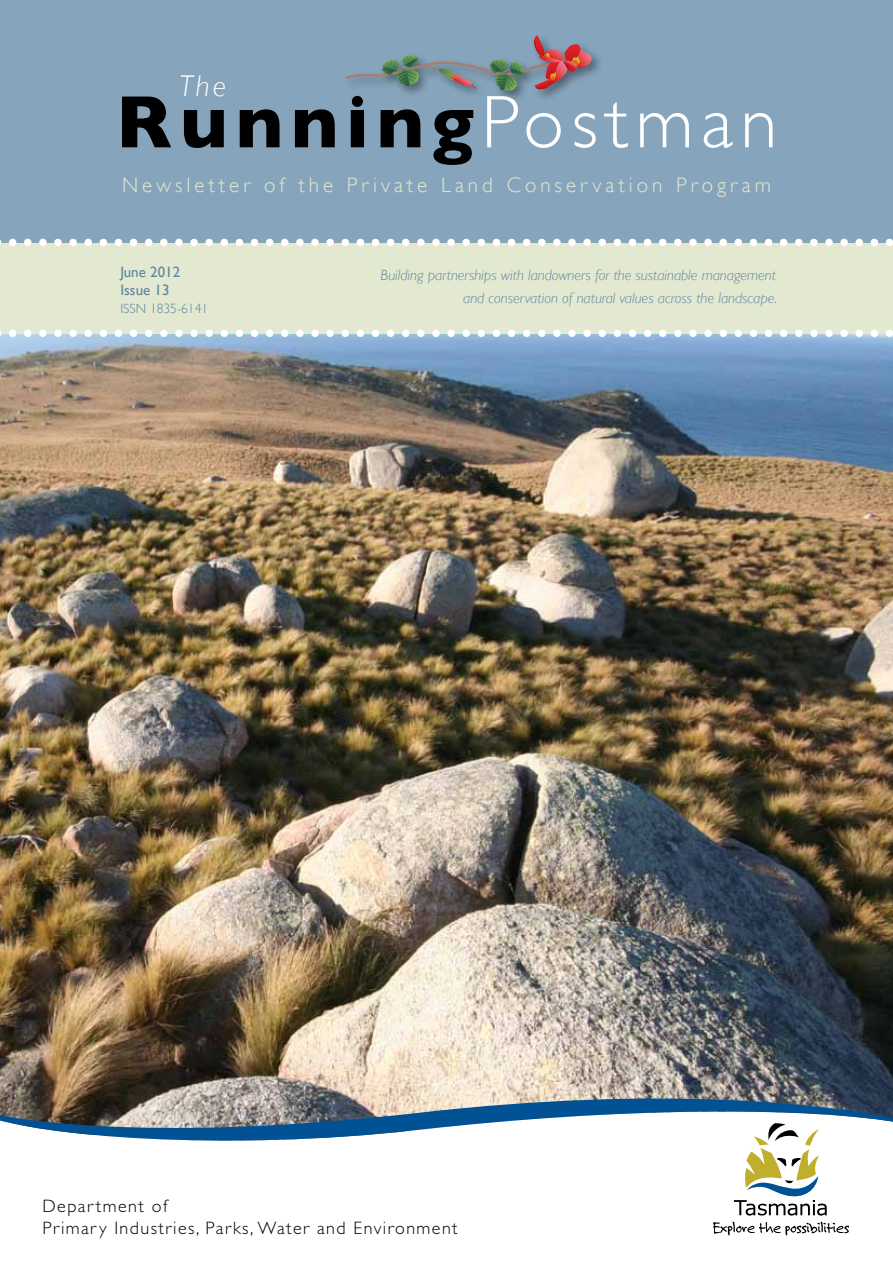
<style>
.page{position:relative;width:893px;height:1263px;background:#fff}
.page>*{position:absolute;margin:0;border:0;box-sizing:border-box;transform-origin:0 0}
.t1{font:700 75px "Gill Sans";letter-spacing:.1em;color:#000}
.t2{font:italic 300 30px "Gill Sans";color:#fff}
.t3{font:300 21px "Gill Sans";letter-spacing:.19em;color:#e3e8d0}
.t4{font:300 18px/21.6px "Gill Sans";letter-spacing:.08em;color:#000}
.t5{font:italic 300 15px/22.5px "Gill Sans";color:#5d87a1;text-align:right}
.t6{font:15px/18px "Gill Sans";color:#5d87a1}
.t7{font:300 13.5px "Gill Sans";color:#5d87a1}
.s1{font-weight:300;color:#fff}
</style>
<div class="page">
<img style="left:0;top:337px;width:893px;height:761px">
<img style="left:0;top:1098px;width:893px;height:43px">
<svg style="left:713px;top:1221px;width:136px;height:15px"></svg>
<svg style="left:734px;top:1123px;width:93px;height:92px"></svg>
<div style="left:0;top:92px;width:893px;height:242px;background:#e3e8d0"></div>
<div style="left:0;top:0;width:893px;height:242px;background:#86a4bb"></div>
<svg style="left:0;top:239px;width:893px;height:7px"></svg>
<svg style="left:0;top:330px;width:893px;height:7px"></svg>
<div style="left:343px;top:33px;width:261px;height:70px;background:#000;opacity:.4"></div>
<svg style="left:345px;top:36px;width:247px;height:55px"></svg>
<h2 class="t2" style="left:179px;top:69px;width:48px">The</h2>
<h1 class="t1" style="left:116px;top:78px;width:663px">Running<span class="s1">Postman</span></h1>
<h3 class="t3" style="left:122px;top:173px;width:650px">Newsletter of the Private Land Conservation Program</h3>
<p class="t6" style="left:120px;top:263px;width:61px">June 2012<br>Issue 13</p>
<p class="t7" style="left:120px;top:301px;width:89px">ISSN 1835-6141</p>
<p class="t5" style="left:380px;top:264px;width:398px">Building partnerships with landowners for the sustainable management and conservation of natural values across the landscape.</p>
<p class="t4" style="left:43px;top:1195px;width:417px">Department of<br>Primary Industries, Parks, Water and Environment</p>
</div>
